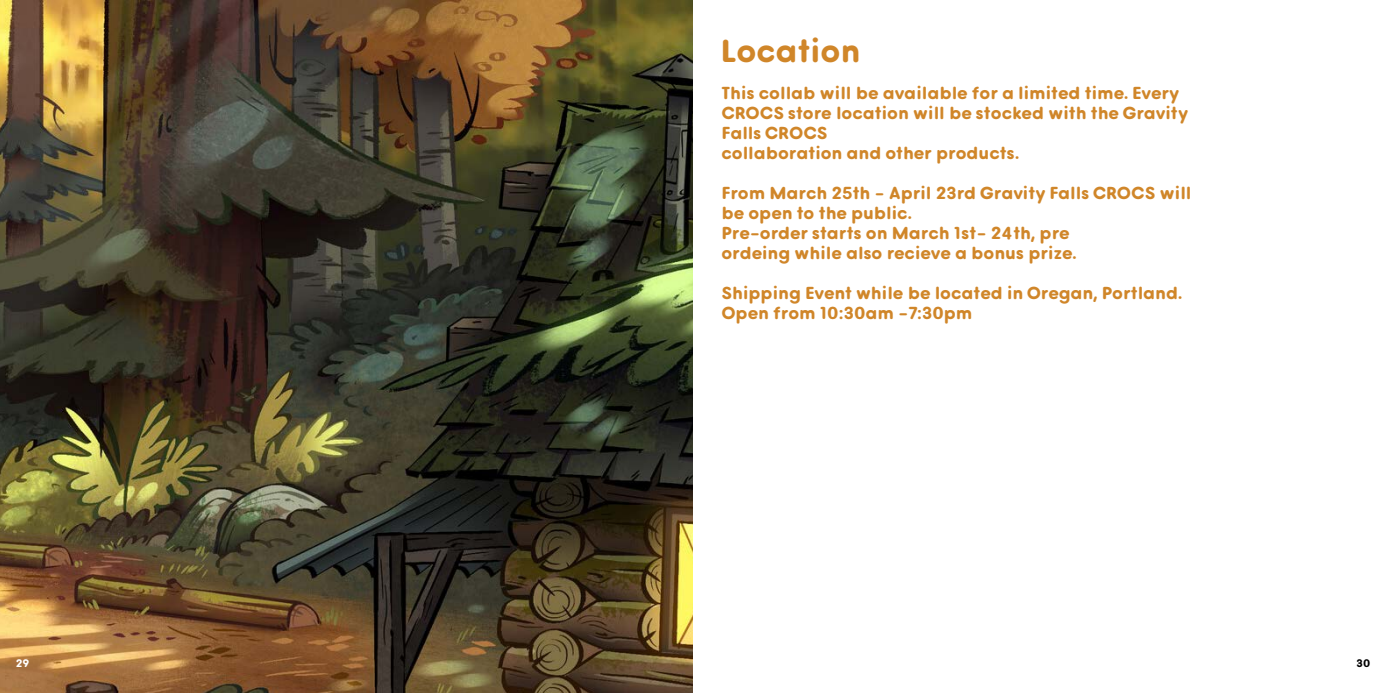
<style>
.page{position:relative;width:1386px;height:693px;background:#fff}
.page>*{position:absolute;margin:0;border:0;box-sizing:border-box;transform-origin:0 0}
.t1{font:600 30.62px "Bauhaus Goji Display";color:#d08629}
.t2{font:600 16.62px/19.9px "Bauhaus Goji Display";color:#d08629}
.t3{font:600 10.5px "Bauhaus Goji Display";color:#fff}
.t4{font:600 10.5px "Bauhaus Goji Display";color:#000}
</style>
<div class="page">
<img style="left:0;top:0;width:693px;height:693px">
<p class="t3" style="left:16px;top:655px;width:15px">29</p>
<h1 class="t1" style="left:721px;top:27px;width:141px">Location</h1>
<p class="t2" style="left:721px;top:82px;width:468px">This collab will be available for a limited time. Every CROCS store location will be stocked with the Gravity Falls CROCS<br>collaboration and other products.</p>
<p class="t2" style="left:721px;top:182px;width:472px">From March 25th - April 23rd Gravity Falls CROCS will be open to the public.<br>Pre-order starts on March 1st- 24th, pre<br>ordeing while also recieve a bonus prize.</p>
<p class="t2" style="left:721px;top:282px;width:462px">Shipping Event while be located in Oregan, Portland.<br>Open from 10:30am -7:30pm</p>
<p class="t4" style="left:1357px;top:655px;width:15px">30</p>
</div>
